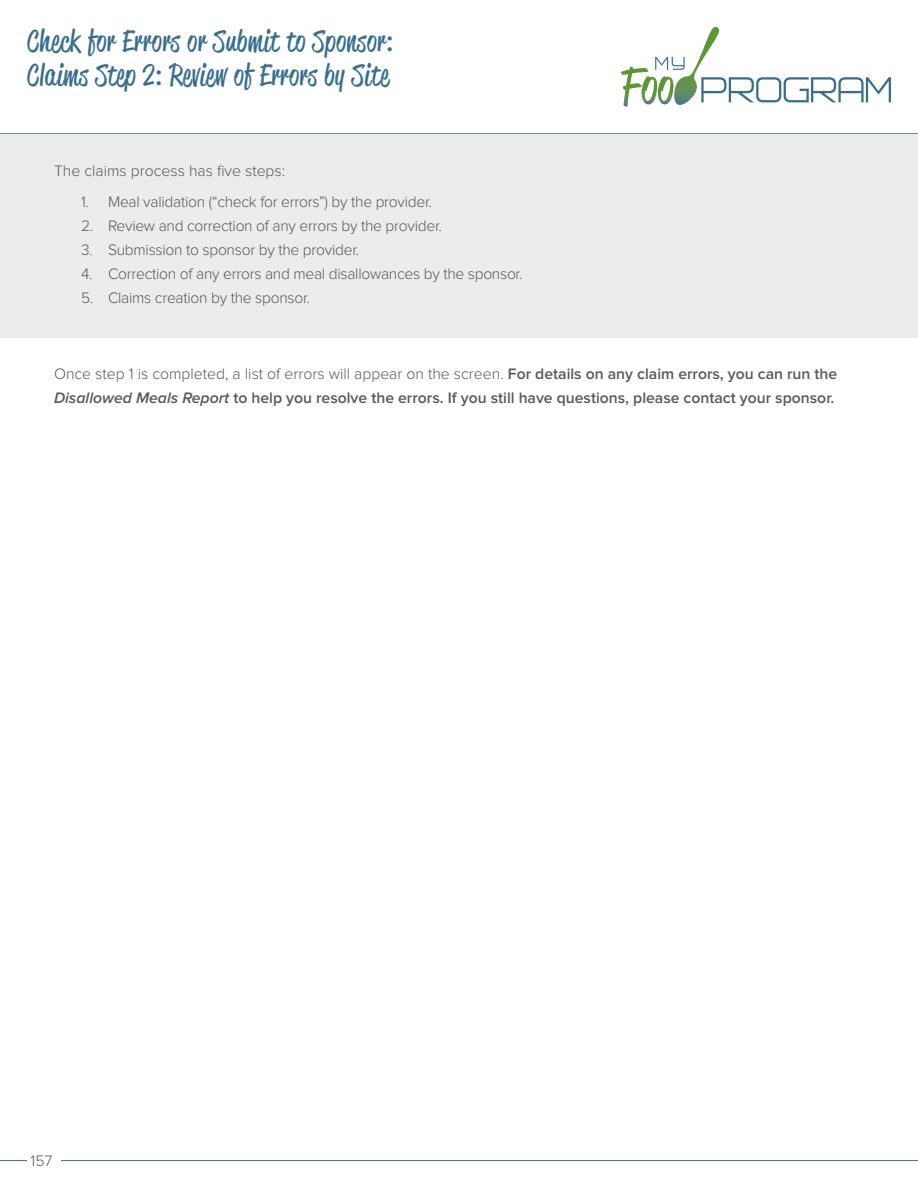
<style>
.page{position:relative;width:918px;height:1188px;background:#fff}
.page>*{position:absolute;margin:0;border:0;box-sizing:border-box;transform-origin:0 0}
.t1{font:30px/34.5px "Reklame Script Regular DEMO";letter-spacing:.025em;color:#386e8f}
.t2{font:300 15.75px "Proxima Nova";letter-spacing:-.015em;color:#57585a}
.t3{font:600 15.75px/24px "Proxima Nova";color:#57585a}
.s1{font-family:"Proxima Nova";font-weight:600}
.s2{font-weight:300}
.s3{font-style:italic}
</style>
<div class="page">
<hr style="left:0;top:1160px;width:918px;height:1px;background:#386e8f">
<div style="left:27px;top:1145px;width:34px;height:34px;background:#fff"></div>
<svg style="left:621px;top:27px;width:270px;height:80px"></svg>
<hr style="left:0;top:133px;width:918px;height:1px;background:#386e8f">
<div style="left:0;top:135px;width:918px;height:203px;background:#ececee"></div>
<p class="t1" style="left:27px;top:26px;width:368px">Check for Errors or Submit to Sponsor<span class="s1">:<br></span>Claims Step 2<span class="s1">:</span> Review of Errors by Site</p>
<p class="t2" style="left:54px;top:164px;width:233px">The claims process has five steps:</p>
<p class="t2" style="left:81px;top:194px;width:352px">1. Meal validation (“check for errors”) by the provider.</p>
<p class="t2" style="left:81px;top:218px;width:362px">2. Review and correction of any errors by the provider.</p>
<p class="t2" style="left:81px;top:242px;width:280px">3. Submission to sponsor by the provider.</p>
<p class="t2" style="left:81px;top:266px;width:443px">4. Correction of any errors and meal disallowances by the sponsor.</p>
<p class="t2" style="left:81px;top:290px;width:230px">5. Claims creation by the sponsor.</p>
<p class="t3" style="left:54px;top:363px;width:785px"><span class="s2">Once step 1 is completed, a list of errors will appear on the screen.</span> For details on any claim errors, you can run the<br><span class="s3">Disallowed Meals Report</span> to help you resolve the errors. If you still have questions, please contact your sponsor.</p>
<p class="t2" style="left:31px;top:1154px;width:23px">157</p>
</div>
